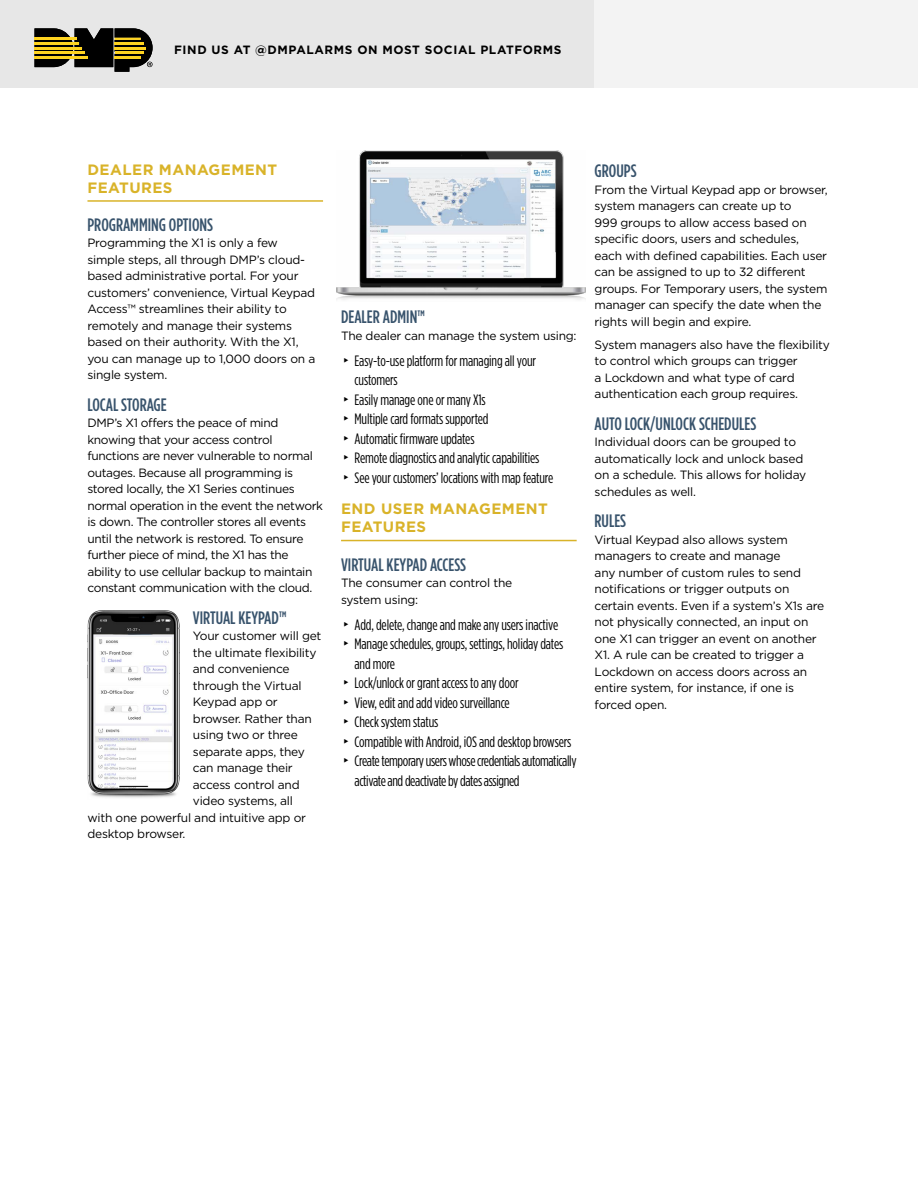
<style>
.page{position:relative;width:918px;height:1188px;background:#fff}
.page>*{position:absolute;margin:0;border:0;box-sizing:border-box;transform-origin:0 0}
.t1{font:500 18px "Gotham Condensed";color:#38536c}
.t2{font:15px "Gotham Condensed";letter-spacing:-.01em;color:#000}
.t3{font:700 15px/18px "Gotham";letter-spacing:.03em;color:#d9b329}
.t4{font:12px/16.5px "Gotham";letter-spacing:-.02em;color:#000}
.t5{font:700 12px "Gotham";letter-spacing:.05em;color:#000}
.s1{font-family:"Arial Unicode MS"}
</style>
<div class="page">
<div style="left:0;top:0;width:918px;height:88px;background:#f3f3f3"></div>
<div style="left:0;top:0;width:594px;height:88px;background:#e7e7e7"></div>
<svg style="left:34px;top:28px;width:119px;height:44px"></svg>
<hr style="left:34px;top:38px;width:43px;height:2px;background:#ffd420">
<hr style="left:115px;top:38px;width:26px;height:2px;background:#ffd420">
<hr style="left:34px;top:56px;width:54px;height:2px;background:#ffd420">
<hr style="left:115px;top:56px;width:26px;height:2px;background:#ffd420">
<hr style="left:34px;top:52px;width:51px;height:2px;background:#ffd420">
<hr style="left:115px;top:52px;width:29px;height:2px;background:#ffd420">
<hr style="left:34px;top:47px;width:48px;height:2px;background:#ffd420">
<hr style="left:115px;top:47px;width:31px;height:2px;background:#ffd420">
<hr style="left:34px;top:42px;width:45px;height:3px;background:#ffd420">
<hr style="left:115px;top:42px;width:29px;height:3px;background:#ffd420">
<hr style="left:87px;top:200px;width:236px;height:2px;background:#d9b329">
<hr style="left:341px;top:540px;width:236px;height:1px;background:#d9b329">
<img style="left:336px;top:151px;width:250px;height:149px">
<img style="left:88px;top:610px;width:91px;height:188px">
<p class="t5" style="left:174px;top:42px;width:389px">FIND US AT @DMPALARMS ON MOST SOCIAL PLATFORMS</p>
<p class="t3" style="left:87px;top:160px;width:191px">DEALER MANAGEMENT<br>FEATURES</p>
<h1 class="t1" style="left:87px;top:214px;width:127px">PROGRAMMING OPTIONS</h1>
<p class="t4" style="left:87px;top:235px;width:229px">Programming the X1 is only a few simple steps, all through DMP’s cloud&shy;based administrative portal. For your customers’ convenience, Virtual Keypad Access™ streamlines their ability to remotely and manage their systems based on their authority. With the X1, you can manage up to 1,000 doors on a single system.</p>
<h1 class="t1" style="left:87px;top:394px;width:81px">LOCAL STORAGE</h1>
<p class="t4" style="left:87px;top:415px;width:237px">DMP’s X1 offers the peace of mind knowing that your access control functions are never vulnerable to normal outages. Because all programming is stored locally, the X1 Series continues normal operation in the event the network is down. The controller stores all events until the network is restored. To ensure further piece of mind, the X1 has the ability to use cellular backup to maintain constant communication with the cloud.</p>
<h1 class="t1" style="left:193px;top:607px;width:95px">VIRTUAL KEYPAD™</h1>
<p class="t4" style="left:193px;top:628px;width:130px">Your customer will get</p>
<p class="t4" style="left:193px;top:644px;width:125px">the ultimate flexibility</p>
<p class="t4" style="left:193px;top:661px;width:98px">and convenience</p>
<p class="t4" style="left:193px;top:677px;width:110px">through the Virtual</p>
<p class="t4" style="left:193px;top:694px;width:86px">Keypad app or</p>
<p class="t4" style="left:193px;top:710px;width:120px">browser. Rather than</p>
<p class="t4" style="left:193px;top:727px;width:106px">using two or three</p>
<p class="t4" style="left:193px;top:743px;width:114px">separate apps, they</p>
<p class="t4" style="left:193px;top:760px;width:101px">can manage their</p>
<p class="t4" style="left:193px;top:776px;width:108px">access control and</p>
<p class="t4" style="left:193px;top:793px;width:101px">video systems, all</p>
<p class="t4" style="left:87px;top:809px;width:220px">with one powerful and intuitive app or</p>
<p class="t4" style="left:87px;top:826px;width:100px">desktop browser.</p>
<h1 class="t1" style="left:341px;top:306px;width:85px">DEALER ADMIN™</h1>
<p class="t4" style="left:341px;top:327px;width:237px">The dealer can manage the system using:</p>
<p class="t2" style="left:341px;top:352px;width:196px"><span class="s1">▸</span> Easy-to-use platform for managing all your</p>
<p class="t2" style="left:355px;top:371px;width:45px">customers</p>
<p class="t2" style="left:341px;top:391px;width:146px"><span class="s1">▸</span> Easily manage one or many X1s</p>
<p class="t2" style="left:341px;top:410px;width:149px"><span class="s1">▸</span> Multiple card formats supported</p>
<p class="t2" style="left:341px;top:430px;width:135px"><span class="s1">▸</span> Automatic firmware updates</p>
<p class="t2" style="left:341px;top:449px;width:200px"><span class="s1">▸</span> Remote diagnostics and analytic capabilities</p>
<p class="t2" style="left:341px;top:469px;width:214px"><span class="s1">▸</span> See your customers’ locations with map feature</p>
<p class="t3" style="left:341px;top:500px;width:208px">END USER MANAGEMENT<br>FEATURES</p>
<h1 class="t1" style="left:341px;top:554px;width:127px">VIRTUAL KEYPAD ACCESS</h1>
<p class="t4" style="left:341px;top:574px;width:173px">The consumer can control the system using:</p>
<p class="t2" style="left:341px;top:616px;width:219px"><span class="s1">▸</span> Add, delete, change and make any users inactive</p>
<p class="t2" style="left:341px;top:635px;width:224px"><span class="s1">▸</span> Manage schedules, groups, settings, holiday dates</p>
<p class="t2" style="left:355px;top:655px;width:42px">and more</p>
<p class="t2" style="left:341px;top:674px;width:179px"><span class="s1">▸</span> Lock/unlock or grant access to any door</p>
<p class="t2" style="left:341px;top:694px;width:170px"><span class="s1">▸</span> View, edit and add video surveillance</p>
<p class="t2" style="left:341px;top:713px;width:99px"><span class="s1">▸</span> Check system status</p>
<p class="t2" style="left:341px;top:733px;width:232px"><span class="s1">▸</span> Compatible with Android, iOS and desktop browsers</p>
<p class="t2" style="left:341px;top:752px;width:237px"><span class="s1">▸</span> Create temporary users whose credentials automatically</p>
<p class="t2" style="left:355px;top:772px;width:167px">activate and deactivate by dates assigned</p>
<h1 class="t1" style="left:595px;top:160px;width:43px">GROUPS</h1>
<p class="t4" style="left:595px;top:181px;width:235px">From the Virtual Keypad app or browser, system managers can create up to<br>999 groups to allow access based on specific doors, users and schedules, each with defined capabilities. Each user can be assigned to up to 32 different groups. For Temporary users, the system manager can specify the date when the rights will begin and expire.</p>
<p class="t4" style="left:595px;top:336px;width:237px">System managers also have the flexibility to control which groups can trigger<br>a Lockdown and what type of card authentication each group requires.</p>
<h1 class="t1" style="left:595px;top:413px;width:163px">AUTO LOCK/UNLOCK SCHEDULES</h1>
<p class="t4" style="left:595px;top:434px;width:213px">Individual doors can be grouped to automatically lock and unlock based on a schedule. This allows for holiday schedules as well.</p>
<h1 class="t1" style="left:595px;top:511px;width:33px">RULES</h1>
<p class="t4" style="left:595px;top:531px;width:231px">Virtual Keypad also allows system managers to create and manage<br>any number of custom rules to send notifications or trigger outputs on certain events. Even if a system’s X1s are not physically connected, an input on one X1 can trigger an event on another X1. A rule can be created to trigger a Lockdown on access doors across an entire system, for instance, if one is forced open.</p>
</div>
